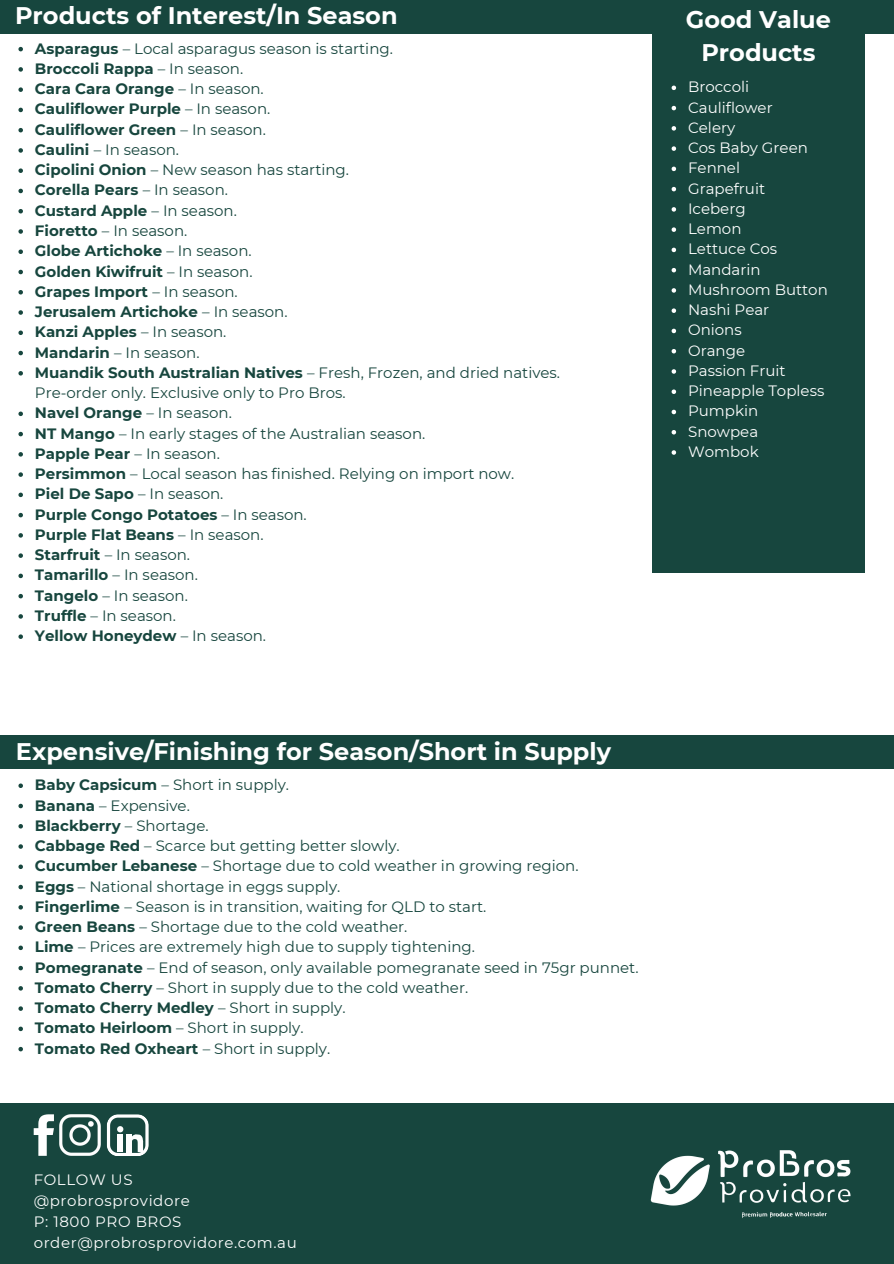
<style>
.page{position:relative;width:894px;height:1264px;background:#fff}
.page>*{position:absolute;margin:0;border:0;box-sizing:border-box;transform-origin:0 0}
.t1{font:700 24px/32.7px "Montserrat";color:#fff;text-align:center}
.t2{font:15px/20.2px "Montserrat";color:#17463e}
.t3{font:700 15px "Montserrat";color:#17463e}
.t4{font:15px "Montserrat";color:#fff}
.t5{font:15px "Montserrat";letter-spacing:.04em;color:#fff}
.s1{font-weight:700}
.s2{font-weight:400}
</style>
<div class="page">
<div style="left:0;top:1102px;width:893px;height:161px;background:#17463e"></div>
<svg style="left:34px;top:1114px;width:20px;height:41px"></svg>
<svg style="left:107px;top:1114px;width:41px;height:41px"></svg>
<img style="left:59px;top:1114px;width:42px;height:41px">
<img style="left:650px;top:1150px;width:201px;height:68px">
<div style="left:0;top:0;width:893px;height:34px;background:#17463e"></div>
<div style="left:0;top:735px;width:893px;height:34px;background:#17463e"></div>
<svg style="left:18px;top:47px;width:5px;height:4px"></svg>
<svg style="left:18px;top:67px;width:5px;height:5px"></svg>
<svg style="left:18px;top:87px;width:5px;height:5px"></svg>
<svg style="left:18px;top:108px;width:5px;height:4px"></svg>
<svg style="left:18px;top:128px;width:5px;height:4px"></svg>
<svg style="left:18px;top:148px;width:5px;height:5px"></svg>
<svg style="left:18px;top:168px;width:5px;height:5px"></svg>
<svg style="left:18px;top:189px;width:5px;height:4px"></svg>
<svg style="left:18px;top:209px;width:5px;height:4px"></svg>
<svg style="left:18px;top:229px;width:5px;height:5px"></svg>
<svg style="left:18px;top:249px;width:5px;height:5px"></svg>
<svg style="left:18px;top:270px;width:5px;height:4px"></svg>
<svg style="left:18px;top:290px;width:5px;height:4px"></svg>
<svg style="left:18px;top:310px;width:5px;height:5px"></svg>
<svg style="left:18px;top:330px;width:5px;height:5px"></svg>
<svg style="left:18px;top:351px;width:5px;height:4px"></svg>
<svg style="left:18px;top:371px;width:5px;height:4px"></svg>
<svg style="left:18px;top:411px;width:5px;height:5px"></svg>
<svg style="left:18px;top:432px;width:5px;height:4px"></svg>
<svg style="left:18px;top:452px;width:5px;height:4px"></svg>
<svg style="left:18px;top:472px;width:5px;height:5px"></svg>
<svg style="left:18px;top:492px;width:5px;height:5px"></svg>
<svg style="left:18px;top:513px;width:5px;height:4px"></svg>
<svg style="left:18px;top:533px;width:5px;height:4px"></svg>
<svg style="left:18px;top:553px;width:5px;height:5px"></svg>
<svg style="left:18px;top:573px;width:5px;height:5px"></svg>
<svg style="left:18px;top:594px;width:5px;height:4px"></svg>
<svg style="left:18px;top:614px;width:5px;height:4px"></svg>
<svg style="left:18px;top:634px;width:5px;height:5px"></svg>
<div style="left:652px;top:0;width:212px;height:572px;background:#17463e"></div>
<svg style="left:18px;top:783px;width:5px;height:5px"></svg>
<svg style="left:18px;top:803px;width:5px;height:5px"></svg>
<svg style="left:18px;top:824px;width:5px;height:4px"></svg>
<svg style="left:18px;top:844px;width:5px;height:4px"></svg>
<svg style="left:18px;top:864px;width:5px;height:5px"></svg>
<svg style="left:18px;top:884px;width:5px;height:5px"></svg>
<svg style="left:18px;top:905px;width:5px;height:4px"></svg>
<svg style="left:18px;top:925px;width:5px;height:4px"></svg>
<svg style="left:18px;top:945px;width:5px;height:5px"></svg>
<svg style="left:18px;top:965px;width:5px;height:5px"></svg>
<svg style="left:18px;top:986px;width:5px;height:4px"></svg>
<svg style="left:18px;top:1006px;width:5px;height:4px"></svg>
<svg style="left:18px;top:1026px;width:5px;height:5px"></svg>
<svg style="left:18px;top:1046px;width:5px;height:5px"></svg>
<svg style="left:671px;top:86px;width:5px;height:4px"></svg>
<svg style="left:671px;top:106px;width:5px;height:4px"></svg>
<svg style="left:671px;top:126px;width:5px;height:5px"></svg>
<svg style="left:671px;top:146px;width:5px;height:5px"></svg>
<svg style="left:671px;top:167px;width:5px;height:4px"></svg>
<svg style="left:671px;top:187px;width:5px;height:4px"></svg>
<svg style="left:671px;top:207px;width:5px;height:5px"></svg>
<svg style="left:671px;top:227px;width:5px;height:5px"></svg>
<svg style="left:671px;top:248px;width:5px;height:4px"></svg>
<svg style="left:671px;top:268px;width:5px;height:4px"></svg>
<svg style="left:671px;top:288px;width:5px;height:5px"></svg>
<svg style="left:671px;top:308px;width:5px;height:5px"></svg>
<svg style="left:671px;top:329px;width:5px;height:4px"></svg>
<svg style="left:671px;top:349px;width:5px;height:4px"></svg>
<svg style="left:671px;top:369px;width:5px;height:5px"></svg>
<svg style="left:671px;top:389px;width:5px;height:5px"></svg>
<svg style="left:671px;top:410px;width:5px;height:4px"></svg>
<svg style="left:671px;top:430px;width:5px;height:4px"></svg>
<svg style="left:671px;top:450px;width:5px;height:5px"></svg>
<p class="t1" style="left:15px;top:-1px;width:384px">Products of Interest/In Season</p>
<p class="t2" style="left:35px;top:38px;width:359px"><span class="s1">Asparagus</span> – Local asparagus season is starting.</p>
<p class="t3" style="left:35px;top:59px;width:210px">Broccoli Rappa <span class="s2">– In season.</span></p>
<p class="t3" style="left:35px;top:80px;width:230px">Cara Cara Orange <span class="s2">– In season.</span></p>
<p class="t3" style="left:35px;top:100px;width:237px">Cauliflower Purple <span class="s2">– In season.</span></p>
<p class="t3" style="left:35px;top:120px;width:232px">Cauliflower Green <span class="s2">– In season.</span></p>
<p class="t2" style="left:35px;top:139px;width:146px"><span class="s1">Caulini</span> – In season.</p>
<p class="t2" style="left:35px;top:160px;width:315px"><span class="s1">Cipolini Onion</span> – New season has starting.</p>
<p class="t3" style="left:35px;top:181px;width:194px">Corella Pears <span class="s2">– In season.</span></p>
<p class="t3" style="left:35px;top:201px;width:203px">Custard Apple <span class="s2">– In season.</span></p>
<p class="t2" style="left:35px;top:220px;width:154px"><span class="s1">Fioretto</span> – In season.</p>
<p class="t3" style="left:35px;top:242px;width:218px">Globe Artichoke <span class="s2">– In season.</span></p>
<p class="t3" style="left:35px;top:262px;width:219px">Golden Kiwifruit <span class="s2">– In season.</span></p>
<p class="t3" style="left:35px;top:282px;width:204px">Grapes Import <span class="s2">– In season.</span></p>
<p class="t3" style="left:35px;top:302px;width:254px">Jerusalem Artichoke <span class="s2">– In season.</span></p>
<p class="t3" style="left:35px;top:323px;width:193px">Kanzi Apples <span class="s2">– In season.</span></p>
<p class="t2" style="left:35px;top:342px;width:166px"><span class="s1">Mandarin</span> – In season.</p>
<p class="t2" style="left:35px;top:362px;width:526px"><span class="s1">Muandik South Australian Natives</span> – Fresh, Frozen, and dried natives.<br>Pre-order only. Exclusive only to Pro Bros.</p>
<p class="t3" style="left:35px;top:404px;width:198px">Navel Orange <span class="s2">– In season.</span></p>
<p class="t2" style="left:35px;top:423px;width:392px"><span class="s1">NT Mango</span> – In early stages of the Australian season.</p>
<p class="t3" style="left:35px;top:444px;width:186px">Papple Pear <span class="s2">– In season.</span></p>
<p class="t2" style="left:35px;top:463px;width:480px"><span class="s1">Persimmon</span> – Local season has finished. Relying on import now.</p>
<p class="t3" style="left:35px;top:485px;width:190px">Piel De Sapo <span class="s2">– In season.</span></p>
<p class="t3" style="left:35px;top:505px;width:273px">Purple Congo Potatoes <span class="s2">– In season.</span></p>
<p class="t3" style="left:35px;top:525px;width:230px">Purple Flat Beans <span class="s2">– In season.</span></p>
<p class="t2" style="left:35px;top:544px;width:156px"><span class="s1">Starfruit</span> – In season.</p>
<p class="t2" style="left:35px;top:565px;width:164px"><span class="s1">Tamarillo</span> – In season.</p>
<p class="t2" style="left:35px;top:585px;width:154px"><span class="s1">Tangelo</span> – In season.</p>
<p class="t2" style="left:35px;top:605px;width:142px"><span class="s1">Truffle</span> – In season.</p>
<p class="t3" style="left:35px;top:626px;width:232px">Yellow Honeydew <span class="s2">– In season.</span></p>
<p class="t1" style="left:16px;top:734px;width:596px">Expensive/Finishing for Season/Short in Supply</p>
<p class="t2" style="left:35px;top:774px;width:255px"><span class="s1">Baby Capsicum</span> – Short in supply.</p>
<p class="t2" style="left:35px;top:795px;width:156px"><span class="s1">Banana</span> – Expensive.</p>
<p class="t3" style="left:35px;top:816px;width:175px">Blackberry <span class="s2">– Shortage.</span></p>
<p class="t2" style="left:35px;top:835px;width:366px"><span class="s1">Cabbage Red</span> – Scarce but getting better slowly.</p>
<p class="t2" style="left:35px;top:855px;width:545px"><span class="s1">Cucumber Lebanese</span> – Shortage due to cold weather in growing region.</p>
<p class="t2" style="left:35px;top:876px;width:307px"><span class="s1">Eggs</span> – National shortage in eggs supply.</p>
<p class="t2" style="left:35px;top:896px;width:453px"><span class="s1">Fingerlime</span> – Season is in transition, waiting for QLD to start.</p>
<p class="t2" style="left:35px;top:916px;width:374px"><span class="s1">Green Beans</span> – Shortage due to the cold weather.</p>
<p class="t2" style="left:35px;top:936px;width:441px"><span class="s1">Lime</span> – Prices are extremely high due to supply tightening.</p>
<p class="t2" style="left:35px;top:957px;width:605px"><span class="s1">Pomegranate</span> – End of season, only available pomegranate seed in 75gr punnet.</p>
<p class="t2" style="left:35px;top:977px;width:434px"><span class="s1">Tomato Cherry</span> – Short in supply due to the cold weather.</p>
<p class="t3" style="left:35px;top:998px;width:312px">Tomato Cherry Medley <span class="s2">– Short in supply.</span></p>
<p class="t2" style="left:35px;top:1017px;width:270px"><span class="s1">Tomato Heirloom</span> – Short in supply.</p>
<p class="t3" style="left:35px;top:1039px;width:297px">Tomato Red Oxheart <span class="s2">– Short in supply.</span></p>
<p class="t5" style="left:34px;top:1170px;width:100px">FOLLOW US</p>
<p class="t5" style="left:34px;top:1191px;width:157px">@probrosprovidore</p>
<p class="t5" style="left:34px;top:1212px;width:149px">P: 1800 PRO BROS</p>
<p class="t5" style="left:34px;top:1233px;width:264px">order@probrosprovidore.com.au</p>
<p class="t1" style="left:685px;top:3px;width:146px">Good Value<br>Products</p>
<p class="t4" style="left:688px;top:78px;width:63px">Broccoli</p>
<p class="t4" style="left:688px;top:98px;width:86px">Cauliflower</p>
<p class="t4" style="left:688px;top:118px;width:49px">Celery</p>
<p class="t4" style="left:688px;top:139px;width:121px">Cos Baby Green</p>
<p class="t4" style="left:688px;top:159px;width:53px">Fennel</p>
<p class="t4" style="left:688px;top:179px;width:78px">Grapefruit</p>
<p class="t4" style="left:688px;top:199px;width:59px">Iceberg</p>
<p class="t4" style="left:688px;top:220px;width:55px">Lemon</p>
<p class="t4" style="left:688px;top:240px;width:91px">Lettuce Cos</p>
<p class="t4" style="left:688px;top:260px;width:74px">Mandarin</p>
<p class="t4" style="left:688px;top:280px;width:141px">Mushroom Button</p>
<p class="t4" style="left:688px;top:301px;width:83px">Nashi Pear</p>
<p class="t4" style="left:688px;top:321px;width:55px">Onions</p>
<p class="t4" style="left:688px;top:341px;width:58px">Orange</p>
<p class="t4" style="left:688px;top:361px;width:99px">Passion Fruit</p>
<p class="t4" style="left:688px;top:382px;width:138px">Pineapple Topless</p>
<p class="t4" style="left:688px;top:402px;width:72px">Pumpkin</p>
<p class="t4" style="left:688px;top:422px;width:72px">Snowpea</p>
<p class="t4" style="left:688px;top:442px;width:72px">Wombok</p>
</div>
